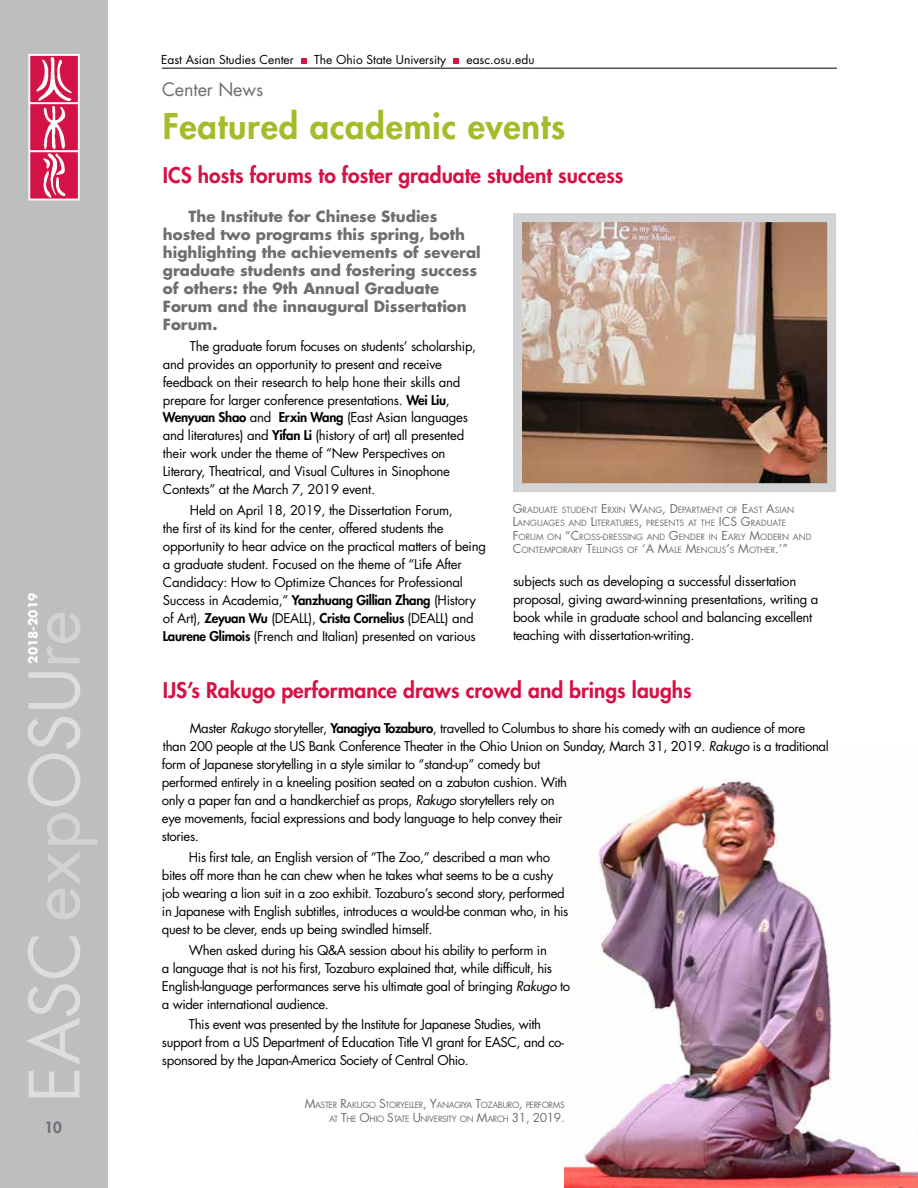
<style>
.page{position:relative;width:918px;height:1188px;background:#fff}
.page>*{position:absolute;margin:0;border:0;box-sizing:border-box;transform-origin:0 0}
.t1{font:67.65px "Futura Std";letter-spacing:.005em;color:#dcddde}
.t2{font:800 34.5px "Futura Std";letter-spacing:.02em;color:#a5bb29}
.t3{font:800 21px "Futura Std";color:#d31245}
.t4{font:18px "Futura Std";letter-spacing:-.005em;color:#6d6e71}
.t5{font:700 15px/18px "Futura Std";color:#6d6e71}
.t6{font:800 15px "Futura Std";color:#6d6e71}
.t7{font:13.2px/18px "Futura Std";letter-spacing:-.03em;color:#000}
.t8{font:12px "Futura Std";color:#000}
.t9{font:700 12px "Futura Std";color:#fff}
.t10{font:8.4px/13.5px "Futura Std";color:#6d6e71}
.t11{font:8.4px/13.5px "Futura Std";letter-spacing:-.04em;color:#6d6e71;text-align:right}
.s1{color:#d1d3d4}
.s2{font-weight:800}
.s3{font-size:12px}
.s4{font-style:italic}
</style>
<div class="page">
<div style="left:0;top:0;width:108px;height:1188px;background:#bcbec0"></div>
<img style="left:32px;top:105px;width:45px;height:44px">
<div style="left:28px;top:102px;width:52px;height:50px;border:2px solid #fff"></div>
<img style="left:31px;top:153px;width:46px;height:44px">
<div style="left:28px;top:150px;width:52px;height:50px;border:2px solid #fff"></div>
<img style="left:31px;top:57px;width:46px;height:44px">
<div style="left:28px;top:54px;width:52px;height:50px;border:2px solid #fff"></div>
<svg style="left:301px;top:58px;width:6px;height:6px"></svg>
<svg style="left:453px;top:58px;width:6px;height:6px"></svg>
<hr style="left:162px;top:68px;width:675px;height:1px;background:#000">
<img style="left:565px;top:778px;width:353px;height:410px">
<img style="left:523px;top:223px;width:303px;height:259px">
<div style="left:513px;top:213px;width:323px;height:279px;border:9px solid #d1d3d4"></div>
<p class="t9" style="left:25px;top:664px;width:72px;rotate:-90deg">2018-2019</p>
<h1 class="t1" style="left:11px;top:1102px;width:494px;rotate:-90deg">EASC <span class="s1">exp</span>OSU<span class="s1">re</span></h1>
<p class="t6" style="left:44px;top:1118px;width:19px">10</p>
<p class="t8" style="left:161px;top:52px;width:134px">East Asian Studies Center</p>
<p class="t8" style="left:314px;top:52px;width:133px">The Ohio State University</p>
<p class="t8" style="left:467px;top:52px;width:70px">easc.osu.edu</p>
<h3 class="t4" style="left:162px;top:78px;width:103px">Center News</h3>
<h2 class="t2" style="left:163px;top:104px;width:404px">Featured academic events</h2>
<h3 class="t3" style="left:163px;top:162px;width:462px">ICS hosts forums to foster graduate student success</h3>
<p class="t5" style="left:163px;top:207px;width:319px;text-indent:26px">The Institute for Chinese Studies hosted two programs this spring, both highlighting the achievements of several graduate students and fostering success of others: the 9th Annual Graduate Forum and the innaugural Dissertation Forum.</p>
<p class="t7" style="left:163px;top:337px;width:315px;text-indent:27px">The graduate forum focuses on students’ scholarship, and provides an opportunity to present and receive feedback on their research to help hone their skills and prepare for larger conference presentations. <span class="s2">Wei Liu</span>, <span class="s2">Wenyuan Shao</span> and <span class="s2">Erxin Wang</span> (East Asian languages and literatures) and <span class="s2">Yifan Li</span> (history of art) all presented their work under the theme of “New Perspectives on Literary, Theatrical, and Visual Cultures in Sinophone Contexts” at the March 7, 2019 event.</p>
<p class="t7" style="left:163px;top:501px;width:325px;text-indent:27px">Held on April 18, 2019, the Dissertation Forum,<br>the first of its kind for the center, offered students the opportunity to hear advice on the practical matters of being a graduate student. Focused on the theme of “Life After Candidacy: How to Optimize Chances for Professional Success in Academia,” <span class="s2">Yanzhuang Gillian Zhang</span> (History of Art), <span class="s2">Zeyuan Wu</span> (DEALL), <span class="s2">Crista Cornelius</span> (DEALL) and <span class="s2">Laurene Glimois</span> (French and Italian) presented on various</p>
<p class="t10" style="left:513px;top:503px;width:283px"><span class="s3">G</span>RADUATE STUDE NT <span class="s3">E</span>RXIN <span class="s3">W</span>ANG<span class="s3">, D</span>EPARTME NT OF <span class="s3">E</span>AST <span class="s3">A</span>SIAN<br><span class="s3">L</span>ANGUAGES AND <span class="s3">L</span>ITERATURES<span class="s3">,</span> PRESENTS AT THE <span class="s3">ICS</span></p>
<p class="t10" style="left:513px;top:517px;width:299px;text-indent:228px"><span class="s3">G</span>RADUATE<br><span class="s3">F</span>ORUM ON <span class="s3">“C</span>ROSS<span class="s3">-</span>DRESSING AND <span class="s3">G</span>ENDER IN <span class="s3">E</span>ARLY <span class="s3">M</span>ODERN AND<br><span class="s3">C</span>ONTEMP</p>
<p class="t10" style="left:556px;top:544px;width:234px">ORARY <span class="s3">T</span>ELLINGS OF <span class="s3">‘A M</span>ALE <span class="s3">M</span>ENCIUS<span class="s3">’</span>S <span class="s3">M</span>OTHER<span class="s3">.’”</span></p>
<p class="t7" style="left:513px;top:573px;width:307px">subjects such as developing a successful dissertation proposal, giving award-winning presentations, writing a book while in graduate school and balancing excellent teaching with dissertation-writing.</p>
<h3 class="t3" style="left:163px;top:677px;width:531px">IJS’s Rakugo performance draws crowd and brings laughs</h3>
<p class="t7" style="left:162px;top:719px;width:668px;text-indent:28px">Master <span class="s4">Rakugo</span> storyteller, <span class="s2">Yanagiya Tozaburo</span>, travelled to Columbus to share his comedy with an audience of more than 200 people at the US Bank Conference Theater in the Ohio Union on Sunday, March 31, 2019. <span class="s4">Rakugo</span> is a traditional form of Japanese storytelling in a style similar to “stand-up” comedy but<br>performed entirely in a kneeling position seated on a zabuton cushion. With<br>only a paper fan and a handkerchief as props, <span class="s4">Rakugo</span> storytellers rely on<br>eye movements, facial expressions and body language to help convey their<br>stories.</p>
<p class="t7" style="left:162px;top:848px;width:408px;text-indent:27px">His first tale, an English version of “The Zoo,” described a man who bites off more than he can chew when he takes what seems to be a cushy job wearing a lion suit in a zoo exhibit. Tozaburo’s second story, performed in Japanese with English subtitles, introduces a would-be conman who, in his quest to be clever, ends up being swindled himself.</p>
<p class="t7" style="left:162px;top:941px;width:410px;text-indent:27px">When asked during his Q&amp;A session about his ability to perform in<br>a language that is not his first, Tozaburo explained that, while difficult, his English-language performances serve his ultimate goal of bringing <span class="s4">Rakugo</span> to a wider international audience.</p>
<p class="t7" style="left:162px;top:1016px;width:403px;text-indent:27px">This event was presented by the Institute for Japanese Studies, with support from a US Department of Education Title VI grant for EASC, and co&shy;sponsored by the Japan-America Society of Central Ohio.</p>
<p class="t11" style="left:305px;top:1099px;width:105px"><span class="s3">M</span>ASTER <span class="s3">R</span>AKUGO <span class="s3">S</span>TORYELLE</p>
<p class="t11" style="left:329px;top:1099px;width:237px">R<span class="s3">, Y</span>ANAGIYA <span class="s3">T</span>OZABURO<span class="s3">,</span> PE RFORMS<br>AT <span class="s3">T</span>HE <span class="s3">O</span>HIO <span class="s3">S</span>TATE <span class="s3">U</span> NIVERSITY ON <span class="s3">M</span>ARCH <span class="s3">31, 2019.</span></p>
</div>
